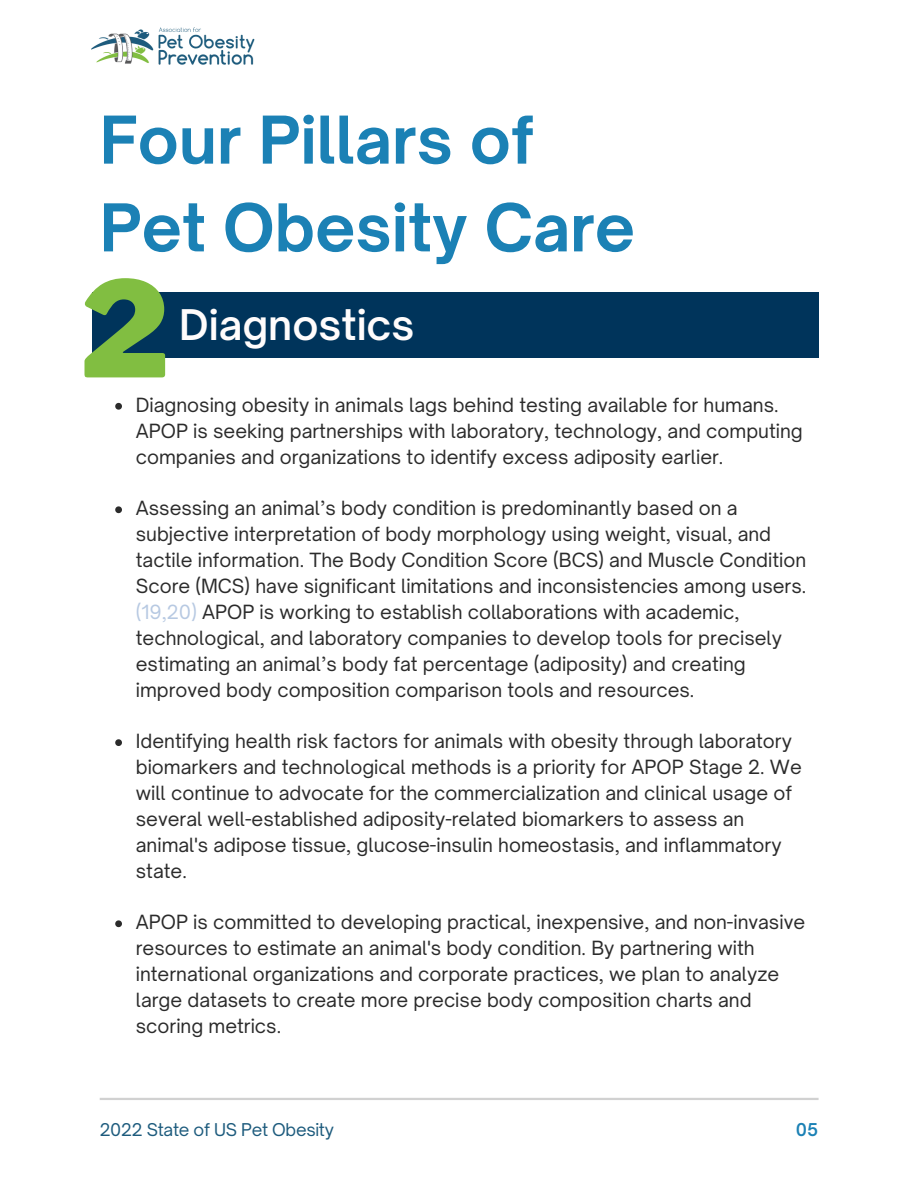
<style>
.page{position:relative;width:918px;height:1188px;background:#fff}
.page>*{position:absolute;margin:0;border:0;box-sizing:border-box;transform-origin:0 0}
.t1{font:900 132px "Libre Franklin";color:#81be41}
.t2{font:700 63px "Open Sauce One";color:#1b81b5}
.t3{font:600 40.35px "Open Sauce One";color:#fffcfc}
.t4{font:18.75px/25.8px "Open Sauce One";color:#2b2b2b}
.t5{font:600 16.95px "Open Sauce One";color:#1b81b5}
.t6{font:16.8px "Open Sauce One";letter-spacing:-.02em;color:#1d5b7d}
.s1{color:#b7c9e2}
</style>
<div class="page">
<hr style="left:100px;top:1098px;width:719px;height:2px;background:#d1d1d1">
<img style="left:92px;top:28px;width:163px;height:37px">
<svg style="left:115px;top:403px;width:7px;height:7px"></svg>
<svg style="left:115px;top:506px;width:7px;height:7px"></svg>
<svg style="left:115px;top:739px;width:7px;height:7px"></svg>
<svg style="left:115px;top:920px;width:7px;height:7px"></svg>
<div style="left:92px;top:292px;width:726px;height:65px;background:#00345b"></div>
<p class="t2" style="left:100px;top:101px;width:436px">Four Pillars of</p>
<p class="t2" style="left:100px;top:188px;width:537px">Pet Obesity Care</p>
<p class="t1" style="left:81px;top:250px;width:90px">2</p>
<p class="t3" style="left:179px;top:300px;width:237px">Diagnostics</p>
<p class="t4" style="left:136px;top:392px;width:668px">Diagnosing obesity in animals lags behind testing available for humans.<br>APOP is seeking partnerships with laboratory, technology, and computing companies and organizations to identify excess adiposity earlier.</p>
<p class="t4" style="left:136px;top:495px;width:672px">Assessing an animal’s body condition is predominantly based on a subjective interpretation of body morphology using weight, visual, and tactile information. The Body Condition Score (BCS) and Muscle Condition Score (MCS) have significant limitations and inconsistencies among users. <span class="s1">(19,20)</span> APOP is working to establish collaborations with academic, technological, and laboratory companies to develop tools for precisely estimating an animal’s body fat percentage (adiposity) and creating improved body composition comparison tools and resources.</p>
<p class="t4" style="left:136px;top:728px;width:668px">Identifying health risk factors for animals with obesity through laboratory biomarkers and technological methods is a priority for APOP Stage 2. We will continue to advocate for the commercialization and clinical usage of several well-established adiposity-related biomarkers to assess an animal's adipose tissue, glucose-insulin homeostasis, and inflammatory state.</p>
<p class="t4" style="left:136px;top:909px;width:671px">APOP is committed to developing practical, inexpensive, and non-invasive resources to estimate an animal's body condition. By partnering with international organizations and corporate practices, we plan to analyze large datasets to create more precise body composition charts and scoring metrics.</p>
<p class="t6" style="left:100px;top:1119px;width:236px">2022 State of US Pet Obesity</p>
<p class="t5" style="left:796px;top:1119px;width:24px">05</p>
</div>
